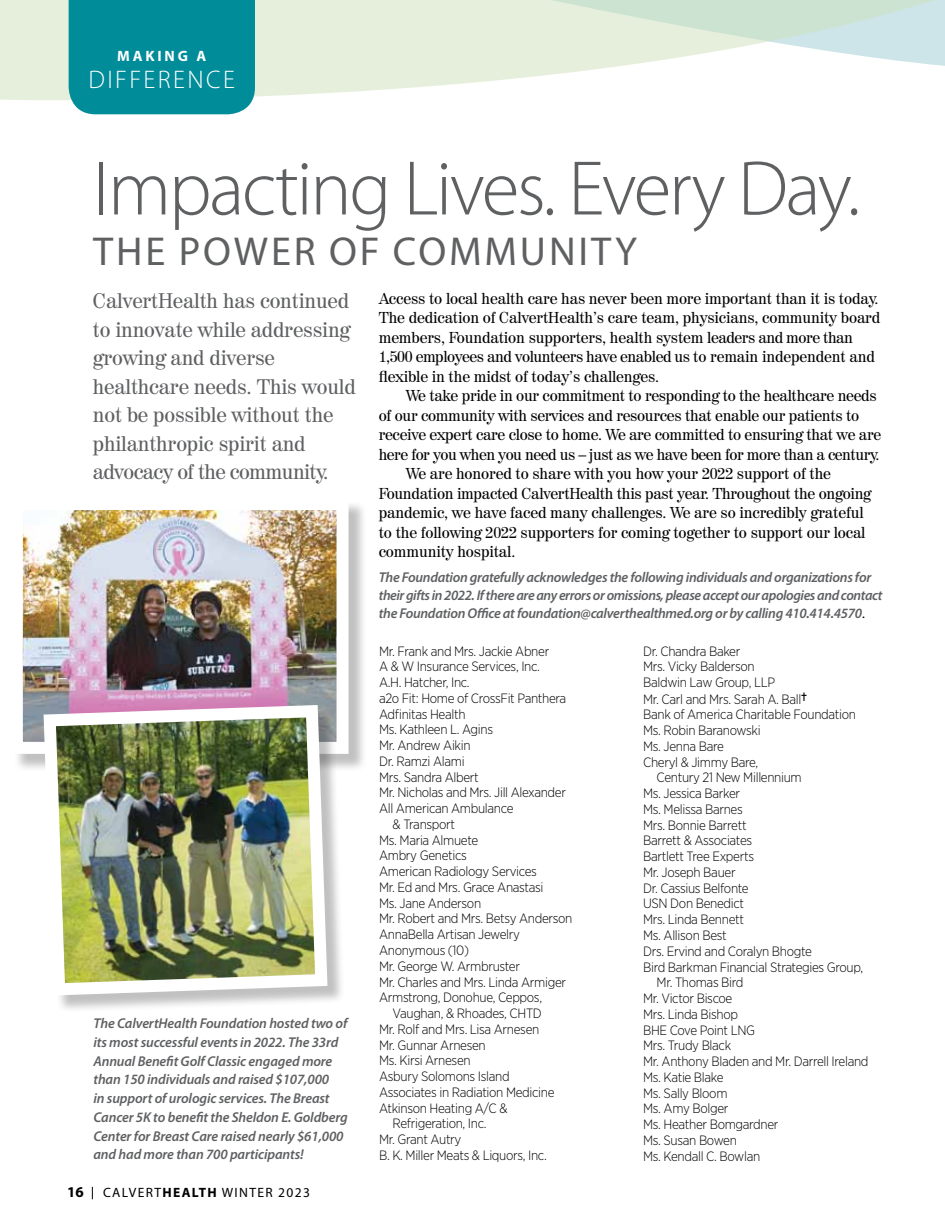
<style>
.page{position:relative;width:945px;height:1229px;background:#fff}
.page>*{position:absolute;margin:0;border:0;box-sizing:border-box;transform-origin:0 0}
.t1{font:300 78px "Myriad Pro";letter-spacing:-.03em;color:#5f6062}
.t2{font:40.5px "Myriad Pro";letter-spacing:.07em;color:#5f6062}
.t3{font:300 25.5px "Myriad Pro";letter-spacing:.095em;color:#fff}
.t4{font:21px/28.5px "Century 725 BT";letter-spacing:-.01em;color:#5f6062}
.t5{font:15.75px/19.5px "Century 725 BT";letter-spacing:-.01em;color:#000}
.t6{font:15.75px "Century 725 BT";letter-spacing:-.03em;color:#000}
.t7{font:700 15px "Myriad Pro";letter-spacing:.19em;color:#fff}
.t8{font:700 15px "Myriad";color:#000}
.t9{font:italic 600 14.25px/18.8px "Myriad Pro";letter-spacing:-.015em;color:#5f6062}
.t10{font:300 13.5px "Gotham Narrow";letter-spacing:-.025em;color:#000}
.t11{font:13.5px "Myriad";letter-spacing:.1em;color:#000}
.s1{font-family:"Myriad Pro"}
.s2{font-weight:700}
.s3{font-family:"Century 725 BT";font-weight:400;font-style:normal;color:#000}
</style>
<div class="page">
<div style="left:13px;top:500px;width:354px;height:272px;background:#000;opacity:.25"></div>
<img style="left:24px;top:511px;width:312px;height:230px">
<div style="left:11px;top:498px;width:338px;height:256px;border:12px solid #fff"></div>
<div style="left:46px;top:708px;width:300px;height:306px;background:#000;opacity:.25"></div>
<img style="left:37px;top:699px;width:297px;height:302px">
<svg style="left:0;top:0;width:945px;height:100px;fill:#e5efdc"></svg>
<div style="left:69px;top:0;width:186px;height:114px;background:#008c99"></div>
<svg style="left:92px;top:1186px;width:1px;height:13px"></svg>
<p class="t7" style="left:117px;top:46px;width:91px">MAKING A</p>
<h3 class="t3" style="left:89px;top:64px;width:71px">DI FFEREN</h3>
<h3 class="t3" style="left:206px;top:64px;width:27px">CE</h3>
<h1 class="t1" style="left:93px;top:141px;width:769px">I mpacting Lives. Every Day.</h1>
<h2 class="t2" style="left:93px;top:227px;width:139px">THE POWER</h2>
<h2 class="t2" style="left:329px;top:227px;width:123px">OF COMM</h2>
<h2 class="t2" style="left:520px;top:227px;width:119px">UNITY</h2>
<h3 class="t4" style="left:93px;top:286px;width:264px">CalvertHealth has continued to innovate while addressing growing and diverse healthcare needs. This would not be possible without the philanthropic spirit and advocacy of the community.</h3>
<p class="t5" style="left:379px;top:288px;width:503px">Access to local health care has never been more important than it is today.<br>The dedication of CalvertHealth’s care team, physicians, community board members, Foundation supporters, health system leaders and more than 1,500 employees and volunteers have enabled us to remain independent and flexible in the midst of today’s challenges.</p>
<p class="t5" style="left:406px;top:386px;width:473px">We take pride in our commitment to responding to the healthcare needs</p>
<p class="t5" style="left:379px;top:405px;width:482px">of our community with services and resources that enable our patients to</p>
<p class="t5" style="left:379px;top:425px;width:504px">receive expert care close to home. We are committed to ensuring that we are</p>
<p class="t6" style="left:379px;top:444px;width:502px">here for you when you need us – just as we have been for more than a century.</p>
<p class="t5" style="left:406px;top:464px;width:427px">We are honored to share with you how your 2022 support of the</p>
<p class="t5" style="left:379px;top:483px;width:494px">Foundation impacted CalvertHealth this past year. Throughout the ongoing</p>
<p class="t5" style="left:379px;top:503px;width:486px">pandemic, we have faced many challenges. We are so incredibly grateful</p>
<p class="t5" style="left:379px;top:522px;width:488px">to the following 2022 supporters for coming together to support our local</p>
<p class="t5" style="left:379px;top:542px;width:138px">community hospital.</p>
<p class="t9" style="left:93px;top:1013px;width:256px">The CalvertHealth Foundation hosted two of its most successful events in 2022. The 33rd Annual Benefit Golf Classic engaged more than 150 individuals and raised $107,000<br>in support of urologic services. The Breast Cancer 5K to benefit the Sheldon E. Goldberg Center for Breast Care raised nearly $61,000 and had more than 700 participants!</p>
<p class="t8" style="left:67px;top:1183px;width:18px">16</p>
<p class="t11" style="left:103px;top:1185px;width:209px"><span class="s1">CALVERT</span><span class="s2">HEALTH</span> WINTER 2023</p>
<p class="t9" style="left:379px;top:568px;width:505px;line-height:18px">The Foundation gratefully acknowledges the following individuals and organizations for their gifts in 2022. If there are any errors or omissions, please accept our apologies and contact the Foundation Office at foundation@calverthealthmed.org or by calling 410.414.4570<span class="s3">.</span></p>
<p class="t10" style="left:379px;top:642px;width:172px">Mr. Frank and Mrs. Jackie Abner</p>
<p class="t10" style="left:379px;top:658px;width:162px">A &amp; W Insurance Services, Inc.</p>
<p class="t10" style="left:379px;top:674px;width:92px">A.H. Hatcher, Inc.</p>
<p class="t10" style="left:379px;top:690px;width:189px">a2o Fit: Home of CrossFit Panthera</p>
<p class="t10" style="left:379px;top:705px;width:88px">Adfinitas Health</p>
<p class="t10" style="left:379px;top:721px;width:115px">Ms. Kathleen L. Agins</p>
<p class="t10" style="left:379px;top:737px;width:93px">Mr. Andrew Aikin</p>
<p class="t10" style="left:379px;top:753px;width:87px">Dr. Ramzi Alami</p>
<p class="t10" style="left:379px;top:768px;width:101px">Mrs. Sandra Albert</p>
<p class="t10" style="left:379px;top:784px;width:189px">Mr. Nicholas and Mrs. Jill Alexander</p>
<p class="t10" style="left:379px;top:800px;width:136px">All American Ambulance</p>
<p class="t10" style="left:393px;top:816px;width:64px">&amp; Transport</p>
<p class="t10" style="left:379px;top:831px;width:101px">Ms. Maria Almuete</p>
<p class="t10" style="left:379px;top:847px;width:89px">Ambry Genetics</p>
<p class="t10" style="left:379px;top:863px;width:159px">American Radiology Services</p>
<p class="t10" style="left:379px;top:879px;width:166px">Mr. Ed and Mrs. Grace Anastasi</p>
<p class="t10" style="left:379px;top:894px;width:104px">Ms. Jane Anderson</p>
<p class="t10" style="left:379px;top:910px;width:195px">Mr. Robert and Mrs. Betsy Anderson</p>
<p class="t10" style="left:379px;top:926px;width:142px">AnnaBella Artisan Jewelry</p>
<p class="t10" style="left:379px;top:942px;width:92px">Anonymous (10)</p>
<p class="t10" style="left:379px;top:957px;width:142px">Mr. George W. Armbruster</p>
<p class="t10" style="left:379px;top:973px;width:189px">Mr. Charles and Mrs. Linda Armiger</p>
<p class="t10" style="left:379px;top:989px;width:165px">Armstrong, Donohue, Ceppos,</p>
<p class="t10" style="left:393px;top:1005px;width:151px">Vaughan, &amp; Rhoades, CHTD</p>
<p class="t10" style="left:379px;top:1020px;width:162px">Mr. Rolf and Mrs. Lisa Arnesen</p>
<p class="t10" style="left:379px;top:1036px;width:108px">Mr. Gunnar Arnesen</p>
<p class="t10" style="left:379px;top:1052px;width:93px">Ms. Kirsi Arnesen</p>
<p class="t10" style="left:379px;top:1068px;width:132px">Asbury Solomons Island</p>
<p class="t10" style="left:379px;top:1083px;width:177px">Associates in Radiation Medicine</p>
<p class="t10" style="left:379px;top:1099px;width:130px">Atkinson Heating A/C &amp;</p>
<p class="t10" style="left:393px;top:1115px;width:96px">Refrigeration, Inc.</p>
<p class="t10" style="left:379px;top:1131px;width:84px">Mr. Grant Autry</p>
<p class="t10" style="left:379px;top:1146px;width:169px">B. K. Miller Meats &amp; Liquors, Inc.</p>
<p class="t10" style="left:643px;top:642px;width:99px">Dr. Chandra Baker</p>
<p class="t10" style="left:643px;top:658px;width:113px">Mrs. Vicky Balderson</p>
<p class="t10" style="left:643px;top:674px;width:133px">Baldwin Law Group, LLP</p>
<p class="t10" style="left:643px;top:690px;width:160px">Mr. Carl and Mrs. Sarah A. Ball</p>
<p class="t10" style="left:643px;top:706px;width:214px">Bank of America Charitable Foundation</p>
<p class="t10" style="left:643px;top:722px;width:119px">Ms. Robin Baranowski</p>
<p class="t10" style="left:643px;top:738px;width:82px">Ms. Jenna Bare</p>
<p class="t10" style="left:643px;top:753px;width:117px">Cheryl &amp; Jimmy Bare,</p>
<p class="t10" style="left:657px;top:769px;width:147px">Century 21 New Millennium</p>
<p class="t10" style="left:643px;top:785px;width:99px">Ms. Jessica Barker</p>
<p class="t10" style="left:643px;top:801px;width:101px">Ms. Melissa Barnes</p>
<p class="t10" style="left:643px;top:816px;width:105px">Mrs. Bonnie Barrett</p>
<p class="t10" style="left:643px;top:832px;width:111px">Barrett &amp; Associates</p>
<p class="t10" style="left:643px;top:848px;width:112px">Bartlett Tree Experts</p>
<p class="t10" style="left:643px;top:864px;width:94px">Mr. Joseph Bauer</p>
<p class="t10" style="left:643px;top:879px;width:107px">Dr. Cassius Belfonte</p>
<p class="t10" style="left:643px;top:895px;width:102px">USN Don Benedict</p>
<p class="t10" style="left:643px;top:911px;width:102px">Mrs. Linda Bennett</p>
<p class="t10" style="left:643px;top:927px;width:85px">Ms. Allison Best</p>
<p class="t10" style="left:643px;top:942px;width:170px">Drs. Ervind and Coralyn Bhogte</p>
<p class="t10" style="left:643px;top:958px;width:222px">Bird Barkman Financial Strategies Group,</p>
<p class="t10" style="left:657px;top:974px;width:88px">Mr. Thomas Bird</p>
<p class="t10" style="left:643px;top:990px;width:91px">Mr. Victor Biscoe</p>
<p class="t10" style="left:643px;top:1005px;width:96px">Mrs. Linda Bishop</p>
<p class="t10" style="left:643px;top:1021px;width:114px">BHE Cove Point LNG</p>
<p class="t10" style="left:643px;top:1037px;width:90px">Mrs. Trudy Black</p>
<p class="t10" style="left:643px;top:1053px;width:227px">Mr. Anthony Bladen and Mr. Darrell Ireland</p>
<p class="t10" style="left:643px;top:1068px;width:82px">Ms. Katie Blake</p>
<p class="t10" style="left:643px;top:1084px;width:86px">Ms. Sally Bloom</p>
<p class="t10" style="left:643px;top:1100px;width:87px">Ms. Amy Bolger</p>
<p class="t10" style="left:643px;top:1116px;width:137px">Ms. Heather Bomgardner</p>
<p class="t10" style="left:643px;top:1131px;width:95px">Ms. Susan Bowen</p>
<p class="t10" style="left:643px;top:1147px;width:119px">Ms. Kendall C. Bowlan</p>
</div>
